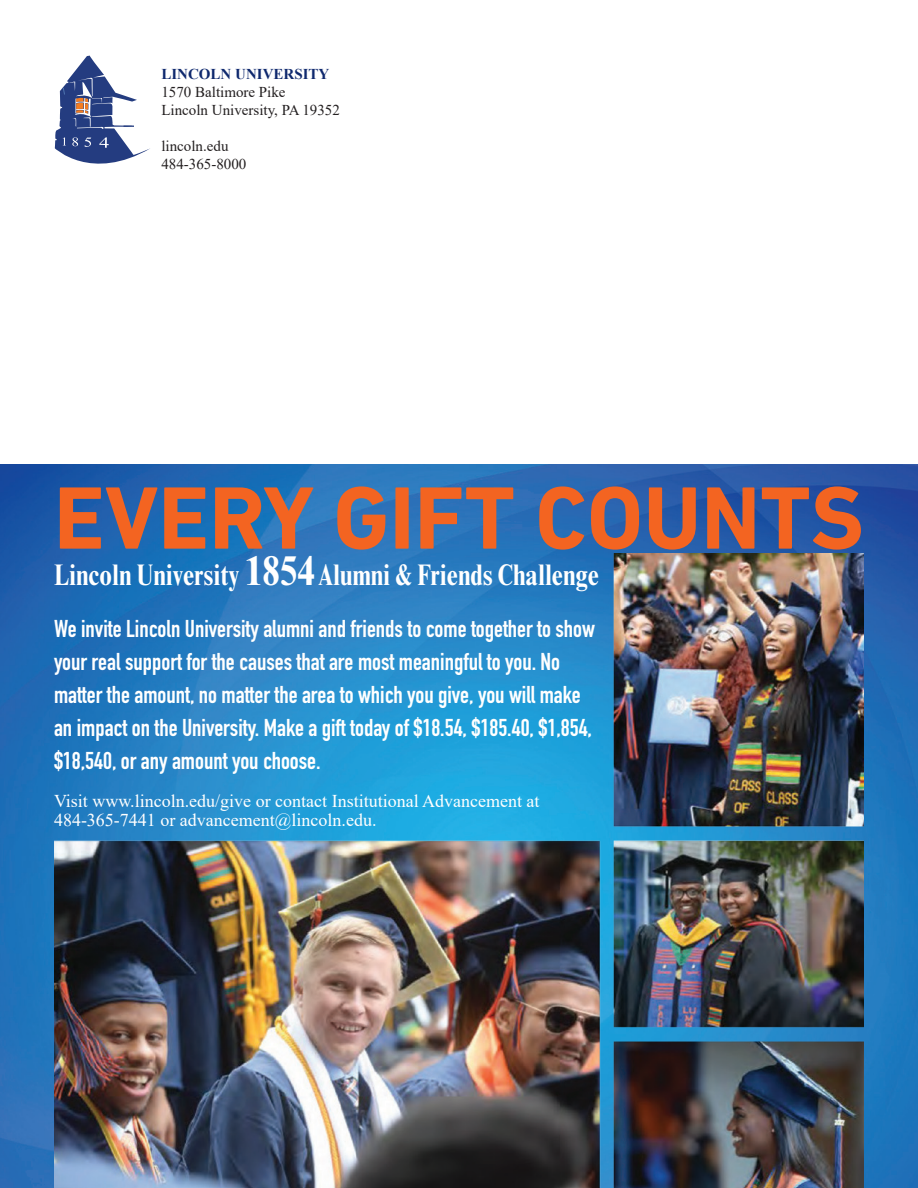
<style>
.page{position:relative;width:918px;height:1188px;background:#fff}
.page>*{position:absolute;margin:0;border:0;box-sizing:border-box;transform-origin:0 0}
.t1{font:700 90px "DIN Next LT Pro";color:#f36421}
.t2{font:700 condensed 30px "Times New Roman";color:#fff;scale:.93 1}
.t3{font:24px/33px "DIN Engschrift";color:#fff}
.t4{font:18px/19.5px "Times New Roman";color:#fff}
.t5{font:15px/18px "Times New Roman";color:#231f20}
.t6{font:700 15px "Times New Roman";color:#0f296e}
.s1{font-size:42px}
</style>
<div class="page">
<img style="left:0;top:464px;width:918px;height:724px">
<svg style="left:55px;top:56px;width:95px;height:108px"></svg>
<div style="left:135px;top:121px;width:19px;height:12px;background:#fff"></div>
<img style="left:54px;top:554px;width:810px;height:634px">
<p class="t6" style="left:161px;top:63px;width:169px">LINCOLN UNIVERSITY</p>
<p class="t5" style="left:161px;top:82px;width:180px">1570 Baltimore Pike<br>Lincoln University, PA 19352</p>
<p class="t5" style="left:161px;top:136px;width:86px">lincoln.edu<br>484-365-8000</p>
<h1 class="t1" style="left:54px;top:465px;width:811px">EVERY GIFT COUNTS</h1>
<p class="t2" style="left:54px;top:557px;width:587px">Lincoln University <span class="s1">1854</span> Alumni &amp; Friends Challenge</p>
<p class="t3" style="left:54px;top:613px;width:542px">We invite Lincoln University alumni and friends to come together to show your real support for the causes that are most meaningful to you. No matter the amount, no matter the area to which you give, you will make an impact on the University. Make a gift today of $18.54, $185.40, $1,854, $18,540, or any amount you choose.</p>
<p class="t4" style="left:54px;top:791px;width:487px">Visit www.lincoln.edu/give or contact Institutional Advancement at<br>484-365-7441 or advancement@lincoln.edu.</p>
</div>
